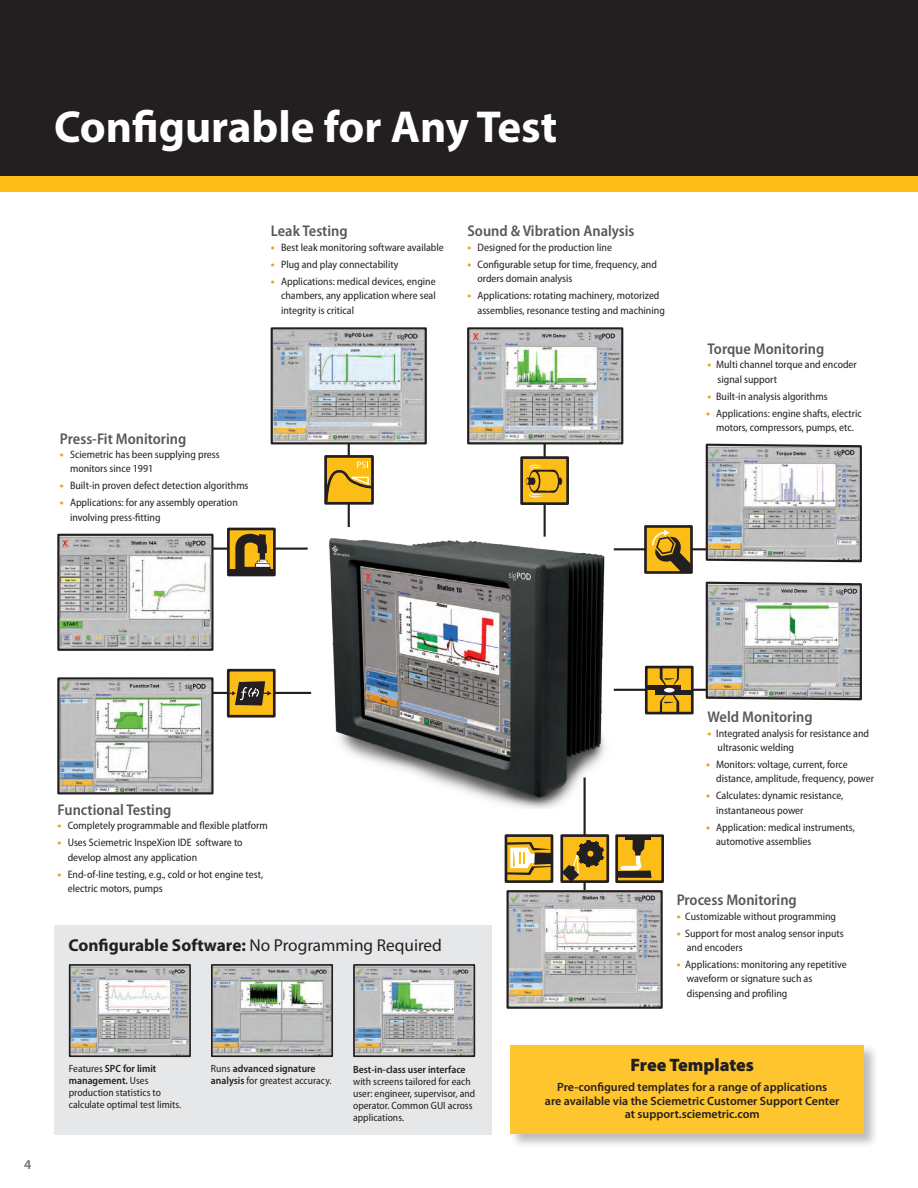
<style>
.page{position:relative;width:918px;height:1188px;background:#fff}
.page>*{position:absolute;margin:0;border:0;box-sizing:border-box;transform-origin:0 0}
.t1{font:700 45px "Myriad Pro";color:#fff}
.t2{font:900 18px "Myriad Pro";color:#231f20}
.t3{font:700 17.25px "Myriad Pro";color:#231f20}
.t4{font:600 semi-condensed 15.6px "Myriad Pro";color:#57585a}
.t5{font:600 13.5px "Myriad Pro";color:#6c6d70}
.t6{font:600 12px/13.5px "Myriad Pro";color:#231f20;text-align:center}
.t7{font:semi-condensed 10.8px/14.4px "Myriad Pro";color:#231f20}
.t8{font:semi-condensed 10.5px/12px "Myriad Pro";color:#231f20}
.t9{font:600 semi-condensed 10.5px/12px "Myriad Pro";color:#231f20}
.t10{font:600 semi-condensed 10.05px/9.8px "Myriad Pro";letter-spacing:-.005em;color:#231f20;text-align:center}
.s1{font-weight:700;font-stretch:normal;font-size:11.55px;color:#e7a512}
.s2{font-weight:400}
.s3{font-weight:600}
</style>
<div class="page">
<hr style="left:186px;top:548px;width:122px;height:2px;background:#231f20">
<div style="left:54px;top:925px;width:437px;height:210px;background:#e6e7e9"></div>
<div style="left:509px;top:1044px;width:370px;height:105px;background:#231f20;opacity:.3"></div>
<div style="left:511px;top:1045px;width:353px;height:89px;background:#fec52e"></div>
<div style="left:0;top:175px;width:918px;height:17px;background:#fcbe16"></div>
<div style="left:0;top:0;width:918px;height:175px;background:#231f20"></div>
<img style="left:72px;top:967px;width:116px;height:87px">
<div style="left:69px;top:964px;width:122px;height:93px;border:2px solid #231f20"></div>
<img style="left:356px;top:967px;width:116px;height:87px">
<div style="left:353px;top:964px;width:122px;height:93px;border:2px solid #231f20"></div>
<img style="left:214px;top:967px;width:116px;height:87px">
<div style="left:211px;top:964px;width:122px;height:93px;border:2px solid #231f20"></div>
<img style="left:329px;top:534px;width:292px;height:275px">
<hr style="left:212px;top:692px;width:99px;height:2px;background:#231f20">
<hr style="left:614px;top:548px;width:121px;height:2px;background:#231f20">
<hr style="left:614px;top:689px;width:92px;height:2px;background:#231f20">
<hr style="left:544px;top:438px;width:2px;height:99px;background:#231f20">
<hr style="left:348px;top:443px;width:2px;height:84px;background:#231f20">
<hr style="left:584px;top:777px;width:2px;height:113px;background:#231f20">
<img style="left:60px;top:537px;width:151px;height:111px">
<div style="left:57px;top:534px;width:157px;height:117px;border:2px solid #231f20"></div>
<svg style="left:705px;top:443px;width:157px;height:120px"></svg>
<img style="left:274px;top:330px;width:150px;height:111px">
<div style="left:271px;top:327px;width:156px;height:117px;border:2px solid #231f20"></div>
<img style="left:470px;top:330px;width:150px;height:111px">
<div style="left:467px;top:327px;width:156px;height:117px;border:2px solid #231f20"></div>
<img style="left:509px;top:893px;width:151px;height:113px">
<div style="left:506px;top:890px;width:157px;height:119px;border:2px solid #231f20"></div>
<img style="left:60px;top:680px;width:151px;height:111px">
<div style="left:57px;top:677px;width:157px;height:117px;border:2px solid #231f20"></div>
<svg style="left:705px;top:581px;width:157px;height:120px"></svg>
<div style="left:645px;top:526px;width:47px;height:46px;background:#fcbe16"></div>
<div style="left:644px;top:525px;width:49px;height:49px;border:3px solid #231f20"></div>
<svg style="left:651px;top:530px;width:40px;height:43px"></svg>
<div style="left:646px;top:667px;width:46px;height:46px;background:#fcbe16"></div>
<div style="left:645px;top:666px;width:49px;height:48px;border:3px solid #231f20"></div>
<div style="left:656px;top:690px;width:36px;height:5px;background:#231f20"></div>
<hr style="left:646px;top:686px;width:35px;height:4px;background:#231f20">
<svg style="left:660px;top:667px;width:19px;height:46px"></svg>
<div style="left:228px;top:529px;width:46px;height:46px;background:#fcbe16"></div>
<div style="left:227px;top:528px;width:49px;height:48px;border:3px solid #231f20"></div>
<hr style="left:229px;top:570px;width:46px;height:4px;background:#231f20">
<svg style="left:233px;top:533px;width:39px;height:37px"></svg>
<div style="left:522px;top:458px;width:46px;height:46px;background:#fcbe16"></div>
<div style="left:520px;top:456px;width:49px;height:49px;border:3px solid #231f20"></div>
<svg style="left:526px;top:465px;width:37px;height:33px"></svg>
<div style="left:562px;top:836px;width:46px;height:46px;background:#fcbe16"></div>
<div style="left:560px;top:834px;width:49px;height:49px;border:3px solid #231f20"></div>
<svg style="left:562px;top:839px;width:42px;height:43px"></svg>
<div style="left:617px;top:836px;width:46px;height:46px;background:#fcbe16"></div>
<div style="left:615px;top:834px;width:49px;height:49px;border:3px solid #231f20"></div>
<svg style="left:617px;top:836px;width:35px;height:42px"></svg>
<div style="left:506px;top:836px;width:46px;height:46px;background:#fcbe16"></div>
<div style="left:505px;top:834px;width:48px;height:49px;border:3px solid #231f20"></div>
<svg style="left:506px;top:842px;width:46px;height:33px"></svg>
<div style="left:228px;top:670px;width:46px;height:46px;background:#fcbe16"></div>
<div style="left:227px;top:669px;width:49px;height:49px;border:3px solid #231f20"></div>
<svg style="left:228px;top:681px;width:44px;height:25px"></svg>
<div style="left:326px;top:456px;width:47px;height:47px;background:#fcbe16"></div>
<div style="left:324px;top:455px;width:50px;height:50px;border:3px solid #231f20"></div>
<svg style="left:324px;top:461px;width:50px;height:45px"></svg>
<h1 class="t1" style="left:54px;top:97px;width:505px">Configurable for Any Test</h1>
<h3 class="t4" style="left:271px;top:221px;width:78px">Leak Testing</h3>
<p class="t7" style="left:271px;top:240px;width:174px"><span class="s1">•</span> Best leak monitoring software available</p>
<p class="t7" style="left:271px;top:257px;width:129px"><span class="s1">•</span> Plug and play connectability</p>
<p class="t7" style="left:281px;top:274px;width:156px;text-align:justify;text-indent:-10px"><span class="s1">•</span> Applications: medical devices, engine chambers, any application where seal integrity is critical</p>
<h3 class="t4" style="left:467px;top:221px;width:169px">Sound &amp; Vibration Analysis</h3>
<p class="t7" style="left:467px;top:240px;width:146px"><span class="s1">•</span> Designed for the production line</p>
<p class="t7" style="left:478px;top:257px;width:181px;text-indent:-10px"><span class="s1">•</span> Configurable setup for time, frequency, and orders domain analysis</p>
<p class="t7" style="left:478px;top:288px;width:189px;text-indent:-10px"><span class="s1">•</span> Applications: rotating machinery, motorized assemblies, resonance testing and machining</p>
<h3 class="t4" style="left:60px;top:429px;width:128px">Press-Fit Monitoring</h3>
<p class="t7" style="left:70px;top:447px;width:151px;text-indent:-10px"><span class="s1">•</span> Sciemetric has been supplying press monitors since 1991</p>
<p class="t7" style="left:60px;top:478px;width:190px"><span class="s1">•</span> Built-in proven defect detection algorithms</p>
<p class="t7" style="left:70px;top:495px;width:169px;text-indent:-10px"><span class="s1">•</span> Applications: for any assembly operation involving press-fitting</p>
<h3 class="t4" style="left:708px;top:339px;width:118px">Torque Monitoring</h3>
<p class="t7" style="left:718px;top:357px;width:141px;text-indent:-10px"><span class="s1">•</span> Multi channel torque and encoder signal support</p>
<p class="t7" style="left:708px;top:389px;width:122px"><span class="s1">•</span> Built-in analysis algorithms</p>
<p class="t7" style="left:706px;top:406px;width:157px;text-align:center"><span class="s1">•</span> Applications: engine shafts, electric motors, compressors, pumps, etc.</p>
<h3 class="t4" style="left:58px;top:800px;width:115px">Functional Testing</h3>
<p class="t7" style="left:58px;top:819px;width:211px"><span class="s1">•</span> Completely programmable and flexible platform</p>
<p class="t7" style="left:68px;top:836px;width:176px;text-indent:-10px"><span class="s1">•</span> Uses Sciemetric InspeXion IDE software to develop almost any application</p>
<p class="t7" style="left:68px;top:867px;width:197px;text-indent:-10px"><span class="s1">•</span> End-of-line testing, e.g., cold or hot engine test, electric motors, pumps</p>
<p class="t10" style="left:119px;top:888px;width:35px">TORQUE</p>
<h3 class="t3" style="left:69px;top:934px;width:375px">Configurable Software: <span class="s2">No Programming Required</span></h3>
<p class="t5" style="left:24px;top:1156px;width:9px">4</p>
<p class="t8" style="left:69px;top:1062px;width:114px">Features <span class="s3">SPC for limit management.</span> Uses production statistics to calculate optimal test limits.</p>
<p class="t9" style="left:353px;top:1063px;width:114px">Best-in-class user interface</p>
<p class="t9" style="left:211px;top:1062px;width:122px"><span class="s2">Runs</span> advanced signature analysis <span class="s2">for greatest accuracy.</span></p>
<p class="t8" style="left:353px;top:1075px;width:124px">with screens tailored for each user: engineer, supervisor, and operator. Common GUI across applications.</p>
<h3 class="t4" style="left:708px;top:707px;width:107px">Weld Monitoring</h3>
<p class="t7" style="left:718px;top:726px;width:153px;text-indent:-10px"><span class="s1">•</span> Integrated analysis for resistance and ultrasonic welding</p>
<p class="t7" style="left:716px;top:757px;width:160px;text-indent:-10px"><span class="s1">•</span> Monitors: voltage, current, force distance, amplitude, frequency, power</p>
<p class="t7" style="left:716px;top:788px;width:129px;text-indent:-10px"><span class="s1">•</span> Calculates: dynamic resistance, instantaneous power</p>
<p class="t7" style="left:716px;top:820px;width:140px;text-indent:-10px"><span class="s1">•</span> Application: medical instruments, automotive assemblies</p>
<p class="t10" style="left:718px;top:719px;width:54px">DISPENSE<br>MONITORING</p>
<p class="t10" style="left:804px;top:729px;width:33px">FITTING</p>
<p class="t10" style="left:668px;top:888px;width:25px">WELD</p>
<h3 class="t4" style="left:677px;top:890px;width:122px">Process Monitoring</h3>
<p class="t7" style="left:677px;top:909px;width:161px"><span class="s1">•</span> Customizable without programming</p>
<p class="t7" style="left:687px;top:926px;width:158px;text-indent:-10px"><span class="s1">•</span> Support for most analog sensor inputs and encoders</p>
<p class="t7" style="left:687px;top:957px;width:162px;text-indent:-10px"><span class="s1">•</span> Applications: monitoring any repetitive waveform or signature such as dispensing and profiling</p>
<p class="t10" style="left:728px;top:898px;width:54px">MONITORING</p>
<p class="t10" style="left:701px;top:898px;width:33px">FITTING</p>
<h2 class="t2" style="left:630px;top:1053px;width:125px">Free Templates</h2>
<p class="t6" style="left:545px;top:1080px;width:296px">Pre-configured templates for a range of applications<br>are available via the Sciemetric Customer Support Center at support.sciemetric.com</p>
</div>
